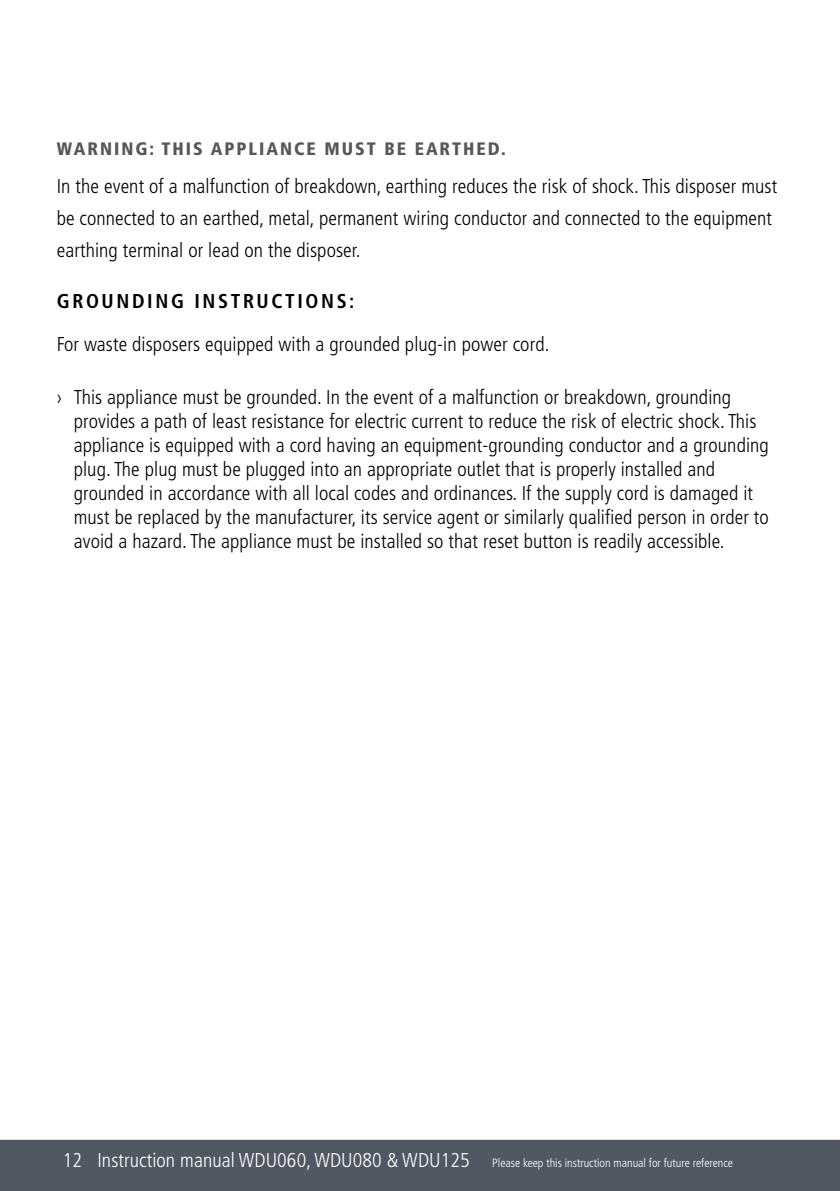
<style>
.page{position:relative;width:840px;height:1191px;background:#fff}
.page>*{position:absolute;margin:0;border:0;box-sizing:border-box;transform-origin:0 0}
.t1{font:300 condensed 20px/24px "Frutiger";letter-spacing:.005em;color:#000}
.t2{font:700 condensed 20px "Frutiger";letter-spacing:.13em;color:#000}
.t3{font:900 condensed 18px "Frutiger";letter-spacing:.11em;color:#575756}
.t4{font:300 condensed 12px "Frutiger";color:#fff}
.s1{font-size:20px}
</style>
<div class="page">
<div style="left:0;top:1139px;width:839px;height:52px;background:#505963"></div>
<p class="t3" style="left:57px;top:142px;width:450px">WARNING: THIS APPLIANCE MUST BE EARTHED.</p>
<p class="t1" style="left:57px;top:172px;width:721px;line-height:32px">In the event of a malfunction of breakdown, earthing reduces the risk of shock. This disposer must be connected to an earthed, metal, permanent wiring conductor and connected to the equipment earthing terminal or lead on the disposer.</p>
<p class="t2" style="left:57px;top:293px;width:299px">GROUNDING INSTRUCTIONS:</p>
<p class="t1" style="left:57px;top:334px;width:494px">For waste disposers equipped with a grounded plug-in power cord.</p>
<p class="t1" style="left:74px;top:386px;width:696px;text-indent:-17px">› This appliance must be grounded. In the event of a malfunction or breakdown, grounding provides a path of least resistance for electric current to reduce the risk of electric shock. This appliance is equipped with a cord having an equipment-grounding conductor and a grounding plug. The plug must be plugged into an appropriate outlet that is properly installed and grounded in accordance with all local codes and ordinances. If the supply cord is damaged it must be replaced by the manufacturer, its service agent or similarly qualified person in order to avoid a hazard. The appliance must be installed so that reset button is readily accessible.</p>
<p class="t4" style="left:63px;top:1157px;width:671px"><span class="s1">12 Instruction manual WDU060, WDU080 &amp; WDU125</span> Please keep this instruction manual for future reference</p>
</div>
